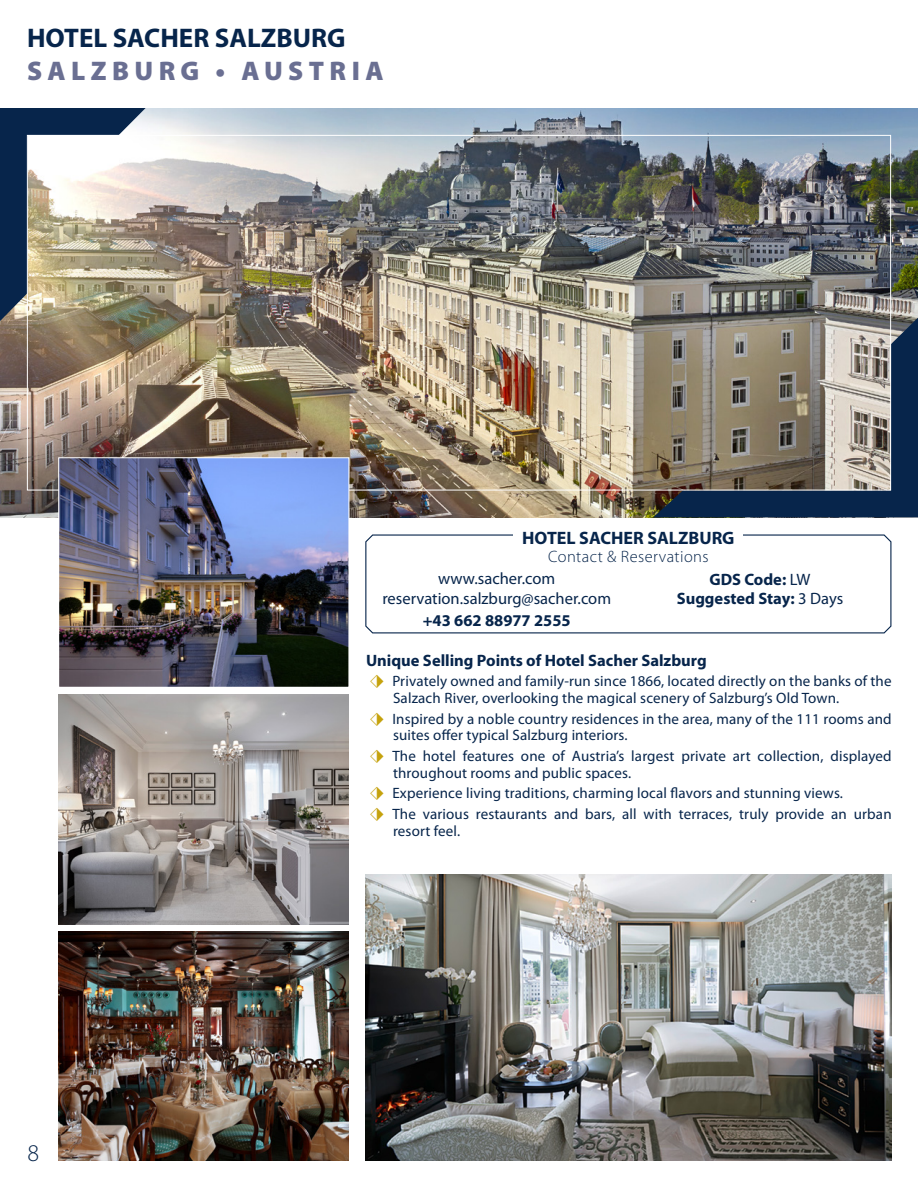
<style>
.page{position:relative;width:918px;height:1188px;background:#fff}
.page>*{position:absolute;margin:0;border:0;box-sizing:border-box;transform-origin:0 0}
.t1{font:700 27px/33px "Myriad Pro";color:#07254b}
.t2{font:300 24px "Myriad Pro";color:#07254b}
.Contact_Info{font:700 18px "Myriad Pro";color:#07254b}
.Contact_Info-2{font:16.5px "Myriad Pro";color:#07254b}
.Contact_Info-3{font:700 16.5px "Myriad Pro";color:#07254b}
.Hotel_Info_Header{font:700 16.5px "Myriad Pro";color:#07254b}
.Contact_Info-4{font:300 16.5px "Myriad Pro";letter-spacing:.025em;color:#07254b}
.t3{font:15px/16.5px "Myriad Pro";letter-spacing:.01em;color:#07254b}
.s1{font-weight:900;color:#6a6f92}
.s2{font-weight:400}
.s3{color:#c5a20c}
</style>
<div class="page">
<img style="left:366px;top:875px;width:526px;height:286px">
<img style="left:0;top:108px;width:918px;height:409px">
<img style="left:59px;top:695px;width:290px;height:229px">
<img style="left:59px;top:932px;width:290px;height:229px">
<svg style="left:365px;top:534px;width:527px;height:100px"></svg>
<svg style="left:0;top:108px;width:146px;height:213px"></svg>
<svg style="left:653px;top:318px;width:265px;height:199px;background:#767571"></svg>
<div style="left:514px;top:531px;width:229px;height:44px;background:#fff"></div>
<img style="left:58px;top:457px;width:292px;height:230px">
<p class="t1" style="left:27px;top:20px;width:358px">HOTEL SACHER SALZBURG<br><span class="s1">SALZBURG • AUSTRIA</span></p>
<p class="Contact_Info" style="left:522px;top:526px;width:214px">HOTEL SACHER SALZBURG</p>
<p class="Contact_Info-4" style="left:548px;top:547px;width:162px">Contact &amp; Reservations</p>
<p class="Contact_Info-2" style="left:438px;top:568px;width:118px">www.sacher.com</p>
<p class="Contact_Info-2" style="left:382px;top:588px;width:230px">reservation.salzburg@sacher.com</p>
<p class="Contact_Info-3" style="left:423px;top:610px;width:150px">+43 662 88977 2555</p>
<p class="Contact_Info-3" style="left:709px;top:568px;width:103px">GDS Code: <span class="s2">LW</span></p>
<p class="Contact_Info-3" style="left:677px;top:588px;width:168px">Suggested Stay: <span class="s2">3 Days</span></p>
<p class="t2" style="left:28px;top:1139px;width:13px">8</p>
<p class="Hotel_Info_Header" style="left:366px;top:649px;width:342px">Unique Selling Points of Hotel Sacher Salzburg</p>
<p class="t3" style="left:393px;top:673px;width:500px;text-indent:-24px"><span class="s3">⬗</span> Privately owned and family-run since 1866, located directly on the banks of the<br>Salzach River, overlooking the magical scenery of Salzburg’s Old Town.</p>
<p class="t3" style="left:393px;top:710px;width:500px;text-indent:-24px"><span class="s3">⬗</span> Inspired by a noble country residences in the area, many of the 111 rooms and suites offer typical Salzburg interiors.</p>
<p class="t3" style="left:393px;top:748px;width:500px;text-indent:-24px"><span class="s3">⬗</span> The hotel features one of Austria’s largest private art collection, displayed throughout rooms and public spaces.</p>
<p class="t3" style="left:369px;top:785px;width:475px"><span class="s3">⬗</span> Experience living traditions, charming local flavors and stunning views.</p>
<p class="t3" style="left:393px;top:806px;width:500px;text-indent:-24px"><span class="s3">⬗</span> The various restaurants and bars, all with terraces, truly provide an urban resort feel.</p>
</div>
